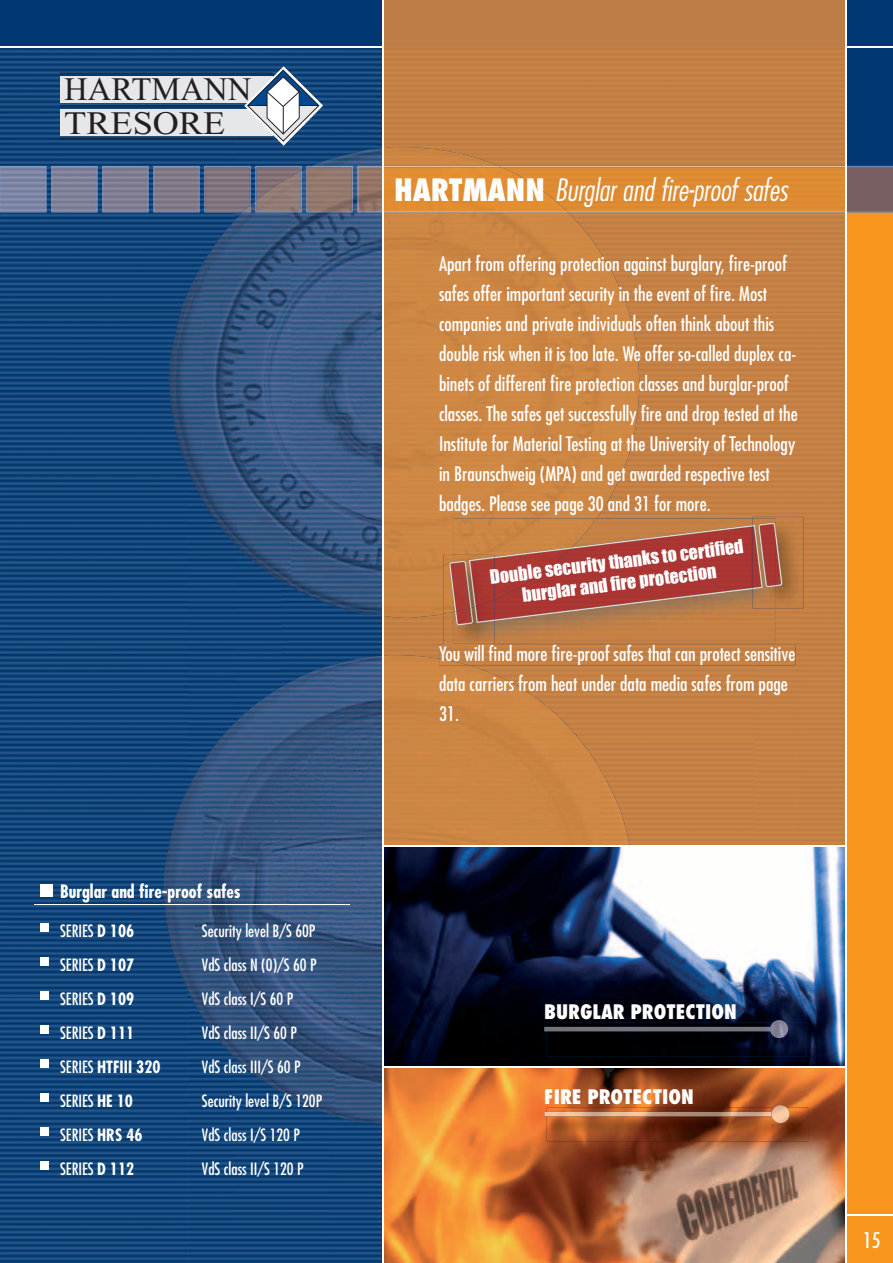
<style>
.page{position:relative;width:893px;height:1263px;background:#fff}
.page>*{position:absolute;margin:0;border:0;box-sizing:border-box;transform-origin:0 0}
.t1{font:32.7px/33.6px "Times New Roman";color:#231f20}
.t2{font:italic 300 condensed 30px "Futura";color:#fff}
.t3{font:condensed 21px "Futura";color:#fff}
.t4{font:condensed 19.5px/30px "Futura";color:#fff}
.t5{font:800 condensed 19.5px "Futura";color:#fff}
.t6{font:18px/21.6px "Impact";color:#fff;text-align:center}
.t7{font:700 condensed 18px "Futura";color:#fff}
.t8{font:condensed 16.5px "Futura";color:#fff}
.t9{font:700 condensed 16.5px "Futura";color:#fff}
.s1{font-weight:700}
.s2{font-weight:400}
.s3{font-weight:800;font-style:normal}
</style>
<div class="page">
<img style="left:0;top:48px;width:234px;height:263px">
<img style="left:234px;top:48px;width:142px;height:153px">
<img style="left:376px;top:48px;width:6px;height:100px">
<img style="left:0;top:311px;width:188px;height:952px">
<img style="left:188px;top:501px;width:46px;height:260px">
<img style="left:234px;top:559px;width:47px;height:105px">
<img style="left:281px;top:587px;width:53px;height:77px">
<img style="left:188px;top:1019px;width:46px;height:244px">
<img style="left:234px;top:1074px;width:95px;height:189px">
<img style="left:329px;top:1116px;width:53px;height:147px">
<div style="left:0;top:0;width:893px;height:47px;background:#013874"></div>
<img style="left:290px;top:148px;width:92px;height:463px">
<img style="left:203px;top:201px;width:88px;height:358px">
<img style="left:169px;top:262px;width:34px;height:239px">
<img style="left:250px;top:559px;width:41px;height:28px">
<img style="left:334px;top:610px;width:48px;height:514px">
<img style="left:203px;top:664px;width:132px;height:410px">
<img style="left:164px;top:761px;width:39px;height:258px">
<img style="left:252px;top:1073px;width:83px;height:43px">
<div style="left:846px;top:213px;width:47px;height:1050px;background:#f7951d"></div>
<div style="left:384px;top:47px;width:461px;height:106px;background:#c48044"></div>
<img style="left:514px;top:153px;width:331px;height:13px">
<div style="left:602px;top:213px;width:243px;height:100px;background:#c48144"></div>
<div style="left:615px;top:313px;width:230px;height:213px;background:#c48044"></div>
<img style="left:602px;top:512px;width:13px;height:6px">
<div style="left:800px;top:526px;width:45px;height:319px;background:#c48044"></div>
<div style="left:754px;top:608px;width:46px;height:237px;background:#c48044"></div>
<div style="left:475px;top:644px;width:279px;height:96px;background:#c48044"></div>
<div style="left:602px;top:740px;width:152px;height:105px;background:#c48144"></div>
<div style="left:383px;top:0;width:463px;height:47px;background:#be7d46"></div>
<div style="left:384px;top:147px;width:130px;height:422px;background:#cd8744"></div>
<img style="left:513px;top:213px;width:89px;height:305px">
<img style="left:601px;top:254px;width:44px;height:258px">
<img style="left:384px;top:569px;width:86px;height:276px">
<div style="left:470px;top:666px;width:44px;height:179px;background:#cc8643"></div>
<img style="left:513px;top:684px;width:89px;height:161px">
<img style="left:601px;top:771px;width:29px;height:74px">
<div style="left:439px;top:645px;width:356px;height:20px;background:#c48044"></div>
<img style="left:439px;top:659px;width:29px;height:6px">
<img style="left:0;top:166px;width:47px;height:47px">
<img style="left:51px;top:166px;width:47px;height:47px">
<img style="left:102px;top:166px;width:47px;height:47px">
<img style="left:153px;top:166px;width:47px;height:47px">
<img style="left:204px;top:166px;width:47px;height:47px">
<svg style="left:234px;top:205px;width:17px;height:16px"></svg>
<img style="left:255px;top:166px;width:47px;height:5px">
<img style="left:255px;top:171px;width:47px;height:42px">
<img style="left:306px;top:166px;width:47px;height:47px">
<svg style="left:34px;top:904px;width:20px;height:1px"></svg>
<hr style="left:54px;top:904px;width:142px;height:1px;background:#fff">
<hr style="left:196px;top:904px;width:154px;height:1px;background:#fff">
<div style="left:40px;top:884px;width:13px;height:13px;background:#fff"></div>
<div style="left:40px;top:923px;width:9px;height:9px;background:#fff"></div>
<div style="left:40px;top:957px;width:9px;height:9px;background:#fff"></div>
<div style="left:40px;top:991px;width:9px;height:9px;background:#fff"></div>
<div style="left:40px;top:1025px;width:9px;height:9px;background:#fff"></div>
<div style="left:40px;top:1059px;width:9px;height:9px;background:#fff"></div>
<div style="left:40px;top:1093px;width:9px;height:9px;background:#fff"></div>
<div style="left:40px;top:1127px;width:9px;height:9px;background:#fff"></div>
<div style="left:40px;top:1161px;width:9px;height:9px;background:#fff"></div>
<div style="left:60px;top:76px;width:213px;height:27px;background:#e6e7e9"></div>
<div style="left:60px;top:109px;width:213px;height:26px;background:#e6e7e9"></div>
<hr style="left:60px;top:105px;width:185px;height:1px;background:#231f20">
<hr style="left:60px;top:73px;width:213px;height:1px;background:#231f20">
<hr style="left:60px;top:138px;width:213px;height:1px;background:#231f20">
<svg style="left:244px;top:66px;width:79px;height:80px"></svg>
<img style="left:384px;top:847px;width:461px;height:219px">
<svg style="left:384px;top:1068px;width:461px;height:195px;background:#c07743"></svg>
<img style="left:547px;top:1107px;width:261px;height:34px">
<img style="left:544px;top:1112px;width:227px;height:4px">
<img style="left:771px;top:1105px;width:18px;height:18px">
<img style="left:547px;top:1022px;width:260px;height:34px">
<img style="left:544px;top:1027px;width:226px;height:4px">
<img style="left:770px;top:1020px;width:18px;height:18px">
<img style="left:443px;top:614px;width:51px;height:32px">
<img style="left:443px;top:555px;width:11px;height:59px">
<img style="left:449px;top:562px;width:5px;height:42px">
<img style="left:494px;top:518px;width:281px;height:126px">
<img style="left:454px;top:518px;width:142px;height:37px">
<img style="left:454px;top:612px;width:40px;height:32px">
<img style="left:454px;top:555px;width:40px;height:57px">
<img style="left:455px;top:608px;width:18px;height:17px">
<img style="left:454px;top:561px;width:18px;height:50px">
<img style="left:494px;top:525px;width:258px;height:96px">
<img style="left:494px;top:547px;width:78px;height:11px">
<img style="left:474px;top:607px;width:20px;height:16px">
<img style="left:469px;top:557px;width:25px;height:50px">
<img style="left:752px;top:517px;width:52px;height:91px">
<img style="left:752px;top:518px;width:23px;height:90px">
<img style="left:752px;top:525px;width:11px;height:64px">
<img style="left:775px;top:524px;width:7px;height:62px">
<img style="left:758px;top:523px;width:17px;height:64px">
<div style="left:846px;top:167px;width:47px;height:44px;background:#785f62"></div>
<hr style="left:846px;top:166px;width:47px;height:1px;background:#6d80ac">
<hr style="left:846px;top:211px;width:47px;height:2px;background:#6d80ac">
<img style="left:357px;top:166px;width:141px;height:47px">
<img style="left:498px;top:166px;width:347px;height:47px">
<hr style="left:845px;top:0;width:2px;height:1263px;background:#fff">
<hr style="left:0;top:46px;width:383px;height:2px;background:#fff">
<hr style="left:846px;top:1215px;width:47px;height:1px;background:#fff">
<hr style="left:846px;top:46px;width:47px;height:2px;background:#fff">
<hr style="left:382px;top:0;width:1px;height:1263px;background:#fff">
<hr style="left:0;top:0;width:1px;height:47px;background:#013874">
<h1 class="t1" style="left:64px;top:72px;width:189px">HARTMANN<br>TRESORE</h1>
<p class="t7" style="left:60px;top:880px;width:182px">Burglar and fire-proof safes</p>
<p class="t8" style="left:60px;top:920px;width:76px">SERIES <span class="s1">D 106</span></p>
<p class="t8" style="left:202px;top:920px;width:115px">Security level B/S 60P</p>
<p class="t8" style="left:60px;top:954px;width:76px">SERIES <span class="s1">D 107</span></p>
<p class="t8" style="left:202px;top:954px;width:116px">VdS class N (0)/S 60 P</p>
<p class="t8" style="left:60px;top:988px;width:76px">SERIES <span class="s1">D 109</span></p>
<p class="t8" style="left:202px;top:988px;width:93px">VdS class I/S 60 P</p>
<p class="t8" style="left:60px;top:1022px;width:76px">SERIES <span class="s1">D 111</span></p>
<p class="t8" style="left:202px;top:1022px;width:96px">VdS class II/S 60 P</p>
<p class="t9" style="left:60px;top:1056px;width:102px"><span class="s2">SERIES</span> HTFIII 320</p>
<p class="t8" style="left:202px;top:1056px;width:100px">VdS class III/S 60 P</p>
<p class="t8" style="left:60px;top:1090px;width:74px">SERIES <span class="s1">HE 10</span></p>
<p class="t8" style="left:202px;top:1090px;width:122px">Security level B/S 120P</p>
<p class="t8" style="left:60px;top:1124px;width:84px">SERIES <span class="s1">HRS 46</span></p>
<p class="t8" style="left:202px;top:1124px;width:99px">VdS class I/S 120 P</p>
<p class="t8" style="left:60px;top:1158px;width:76px">SERIES <span class="s1">D 112</span></p>
<p class="t8" style="left:202px;top:1158px;width:103px">VdS class II/S 120 P</p>
<h2 class="t2" style="left:394px;top:171px;width:395px"><span class="s3">HARTMANN</span> Burglar and fire-proof safes</h2>
<p class="t4" style="left:439px;top:249px;width:360px">Apart from offering protection against burglary, fire-proof safes offer important security in the event of fire. Most companies and private individuals often think about this double risk when it is too late. We offer so-called duplex ca&shy;binets of different fire protection classes and burglar-proof classes. The safes get successfully fire and drop tested at the Institute for Material Testing at the University of Technology in Braunschweig (MPA) and get awarded respective test badges. Please see page 30 and 31 for more.</p>
<p class="t6" style="left:489px;top:566px;width:257px;rotate:-7deg">Double security thanks to certifi ed burglar and fi re protection</p>
<p class="t4" style="left:439px;top:638px;width:358px">You will find more fire-proof safes that can protect sensitive data carriers from heat under data media safes from page<br>31.</p>
<p class="t5" style="left:544px;top:999px;width:194px">BURGLAR PROTECTION</p>
<p class="t5" style="left:544px;top:1084px;width:151px">FIRE PROTECTION</p>
<p class="t3" style="left:863px;top:1227px;width:19px">15</p>
</div>
